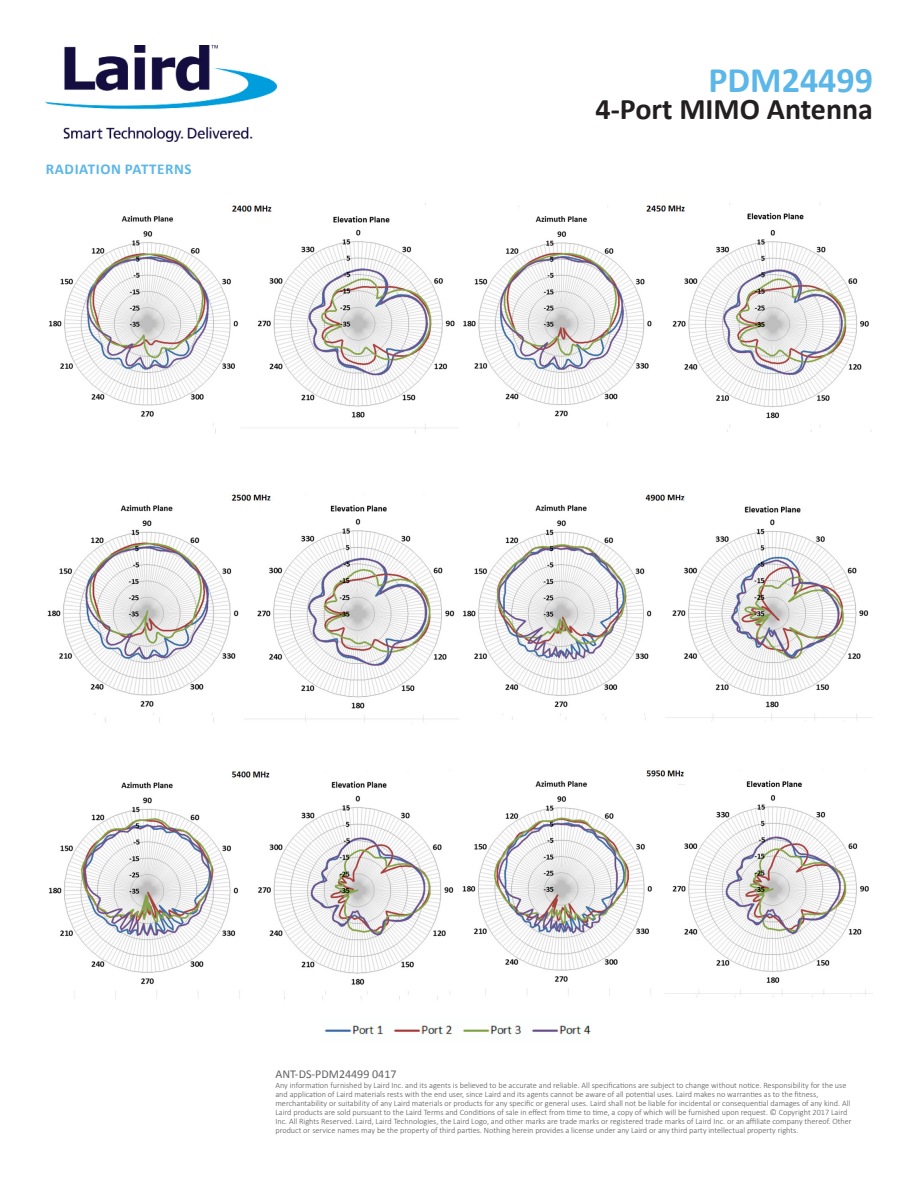
<style>
.page{position:relative;width:918px;height:1188px;background:#fff}
.page>*{position:absolute;margin:0;border:0;box-sizing:border-box;transform-origin:0 0}
.t1{font:700 36px "Calibri";color:#5bb7e7}
.t2{font:700 30px "Calibri";color:#231f20}
.t3{font:700 15px "Calibri";letter-spacing:.04em;color:#5bb7e7}
.t4{font:12px "Calibri";color:#636366}
.t5{font:300 8.25px/9px "Calibri";color:#57585a}
</style>
<div class="page">
<img style="left:46px;top:46px;width:231px;height:95px">
<img style="left:49px;top:203px;width:823px;height:231px">
<img style="left:47px;top:494px;width:826px;height:229px">
<img style="left:48px;top:771px;width:406px;height:229px">
<img style="left:462px;top:770px;width:411px;height:228px">
<img style="left:324px;top:1025px;width:267px;height:10px">
<h3 class="t3" style="left:46px;top:163px;width:147px">RADIATION PATTERNS</h3>
<h1 class="t1" style="left:708px;top:66px;width:166px">PDM24499</h1>
<h2 class="t2" style="left:596px;top:97px;width:279px">4-Port MIMO Antenna</h2>
<h3 class="t4" style="left:275px;top:1067px;width:123px">ANT-DS-PDM24499 0417</h3>
<p class="t5" style="left:275px;top:1081px;width:578px">Any information furnished by Laird Inc. and its agents is believed to be accurate and reliable. All specifications are subject to change without notice. Responsibility for the use and application of Laird materials rests with the end user, since Laird and its agents cannot be aware of all potential uses. Laird makes no warranties as to the fitness, merchantability or suitability of any Laird materials or products for any specific or general uses. Laird shall not be liable for incidental or consequential damages of any kind. All Laird products are sold pursuant to the Laird Terms and Conditions of sale in effect from time to time, a copy of which will be furnished upon request. © Copyright 2017 Laird Inc. All Rights Reserved. Laird, Laird Technologies, the Laird Logo, and other marks are trade marks or registered trade marks of Laird Inc. or an affiliate company thereof. Other product or service names may be the property of third parties. Nothing herein provides a license under any Laird or any third party intellectual property rights.</p>
</div>
